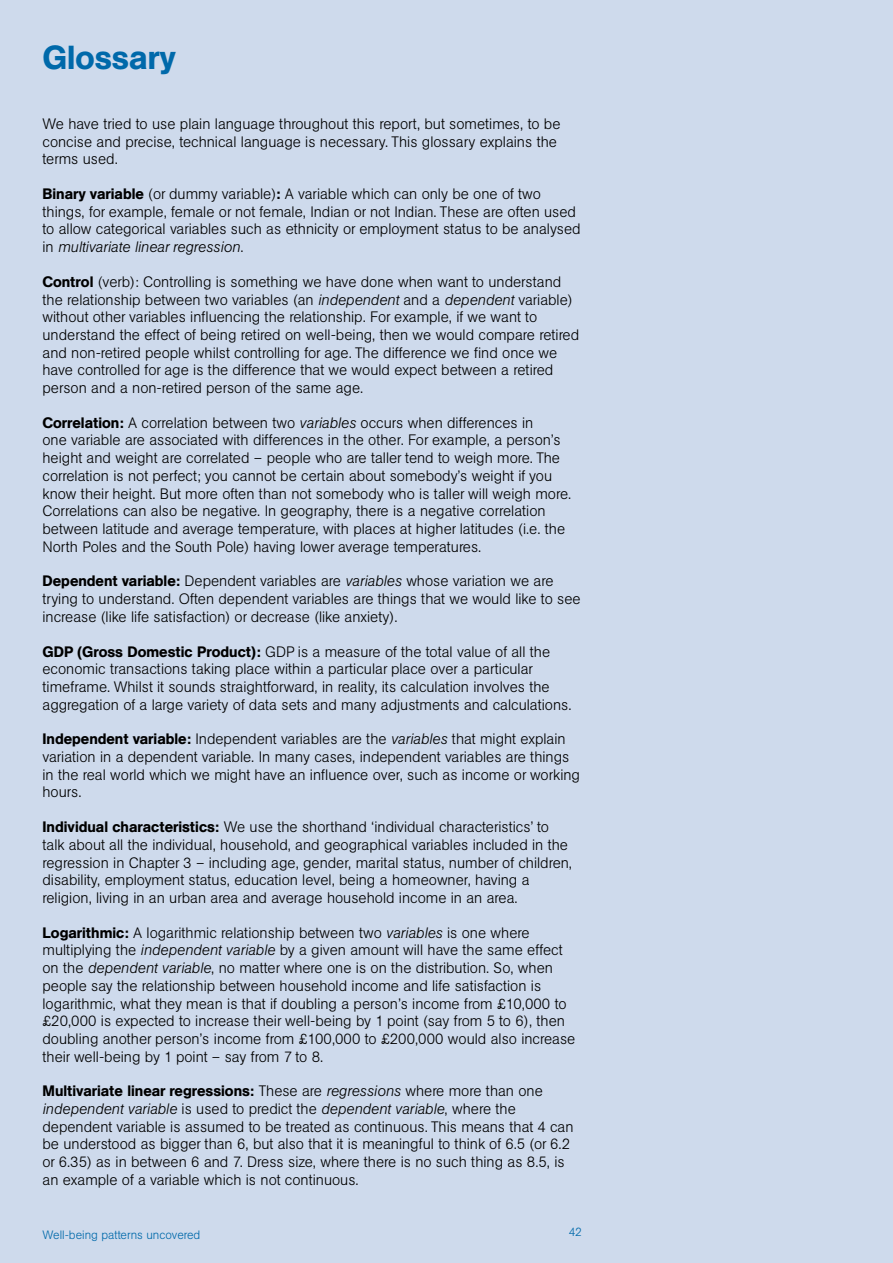
<style>
.page{position:relative;width:893px;height:1263px;background:#cedaec}
.page>*{position:absolute;margin:0;border:0;box-sizing:border-box;transform-origin:0 0}
.t1{font:500 33px "AG Book BQ";color:#0069aa}
.t2{font:300 15px/17.7px "AG Book BQ";color:#000}
.t3{font:300 12px "AG Book BQ";color:#0069aa}
.s1{font-weight:500}
.s2{font-style:italic}
</style>
<div class="page">
<h1 class="t1" style="left:43px;top:37px;width:135px">Glossary</h1>
<p class="t2" style="left:43px;top:115px;width:519px">We have tried to use plain language throughout this report, but sometimes, to be concise and precise, technical language is necessary. This glossary explains the terms used.</p>
<p class="t2" style="left:43px;top:185px;width:540px"><span class="s1">Binary variable</span> (or dummy variable)<span class="s1">:</span> A variable which can only be one of two things, for example, female or not female, Indian or not Indian. These are often used to allow categorical variables such as ethnicity or employment status to be analysed in <span class="s2">multivariate linear regression</span>.</p>
<p class="t2" style="left:43px;top:273px;width:538px"><span class="s1">Control</span> (verb): Controlling is something we have done when want to understand the relationship between two variables (an <span class="s2">independent</span> and a <span class="s2">dependent</span> variable) without other variables influencing the relationship. For example, if we want to understand the effect of being retired on well-being, then we would compare retired and non-retired people whilst controlling for age. The difference we find once we have controlled for age is the difference that we would expect between a retired person and a non-retired person of the same age.</p>
<p class="t2" style="left:43px;top:414px;width:530px"><span class="s1">Correlation:</span> A correlation between two <span class="s2">variables</span> occurs when differences in<br>one variable are associated with differences in the other. For example, a person’s height and weight are correlated – people who are taller tend to weigh more. The correlation is not perfect; you cannot be certain about somebody’s weight if you know their height. But more often than not somebody who is taller will weigh more.<br>Correlations can also be negative. In geography, there is a negative correlation between latitude and average temperature, with places at higher latitudes (i.e. the North Poles and the South Pole) having lower average temperatures.</p>
<p class="t2" style="left:43px;top:572px;width:540px"><span class="s1">Dependent variable:</span> Dependent variables are <span class="s2">variables</span> whose variation we are trying to understand. Often dependent variables are things that we would like to see increase (like life satisfaction) or decrease (like anxiety).</p>
<p class="t2" style="left:43px;top:642px;width:530px"><span class="s1">GDP (Gross Domestic Product):</span> GDP is a measure of the total value of all the economic transactions taking place within a particular place over a particular timeframe. Whilst it sounds straightforward, in reality, its calculation involves the aggregation of a large variety of data sets and many adjustments and calculations.</p>
<p class="t2" style="left:43px;top:730px;width:539px"><span class="s1">Independent variable:</span> Independent variables are the <span class="s2">variables</span> that might explain variation in a dependent variable. In many cases, independent variables are things in the real world which we might have an influence over, such as income or working hours.</p>
<p class="t2" style="left:43px;top:818px;width:531px"><span class="s1">Individual characteristics:</span> We use the shorthand ‘individual characteristics’ to talk about all the individual, household, and geographical variables included in the regression in Chapter 3 – including age, gender, marital status, number of children, disability, employment status, education level, being a homeowner, having a religion, living in an urban area and average household income in an area.</p>
<p class="t2" style="left:43px;top:924px;width:534px"><span class="s1">Logarithmic:</span> A logarithmic relationship between two <span class="s2">variables</span> is one where multiplying the <span class="s2">independent variable</span> by a given amount will have the same effect on the <span class="s2">dependent variable</span>, no matter where one is on the distribution. So, when people say the relationship between household income and life satisfaction is logarithmic, what they mean is that if doubling a person’s income from £10,000 to £20,000 is expected to increase their well-being by 1 point (say from 5 to 6), then doubling another person’s income from £100,000 to £200,000 would also increase their well-being by 1 point – say from 7 to 8.</p>
<p class="t2" style="left:43px;top:1082px;width:532px"><span class="s1">Multivariate linear regressions:</span> These are <span class="s2">regressions</span> where more than one <span class="s2">independent variable</span> is used to predict the <span class="s2">dependent variable</span>, where the dependent variable is assumed to be treated as continuous. This means that 4 can be understood as bigger than 6, but also that it is meaningful to think of 6.5 (or 6.2 or 6.35) as in between 6 and 7. Dress size, where there is no such thing as 8.5, is an example of a variable which is not continuous.</p>
<p class="t3" style="left:43px;top:1227px;width:159px">Well-being patterns uncovered</p>
<p class="t3" style="left:569px;top:1224px;width:15px">42</p>
</div>
